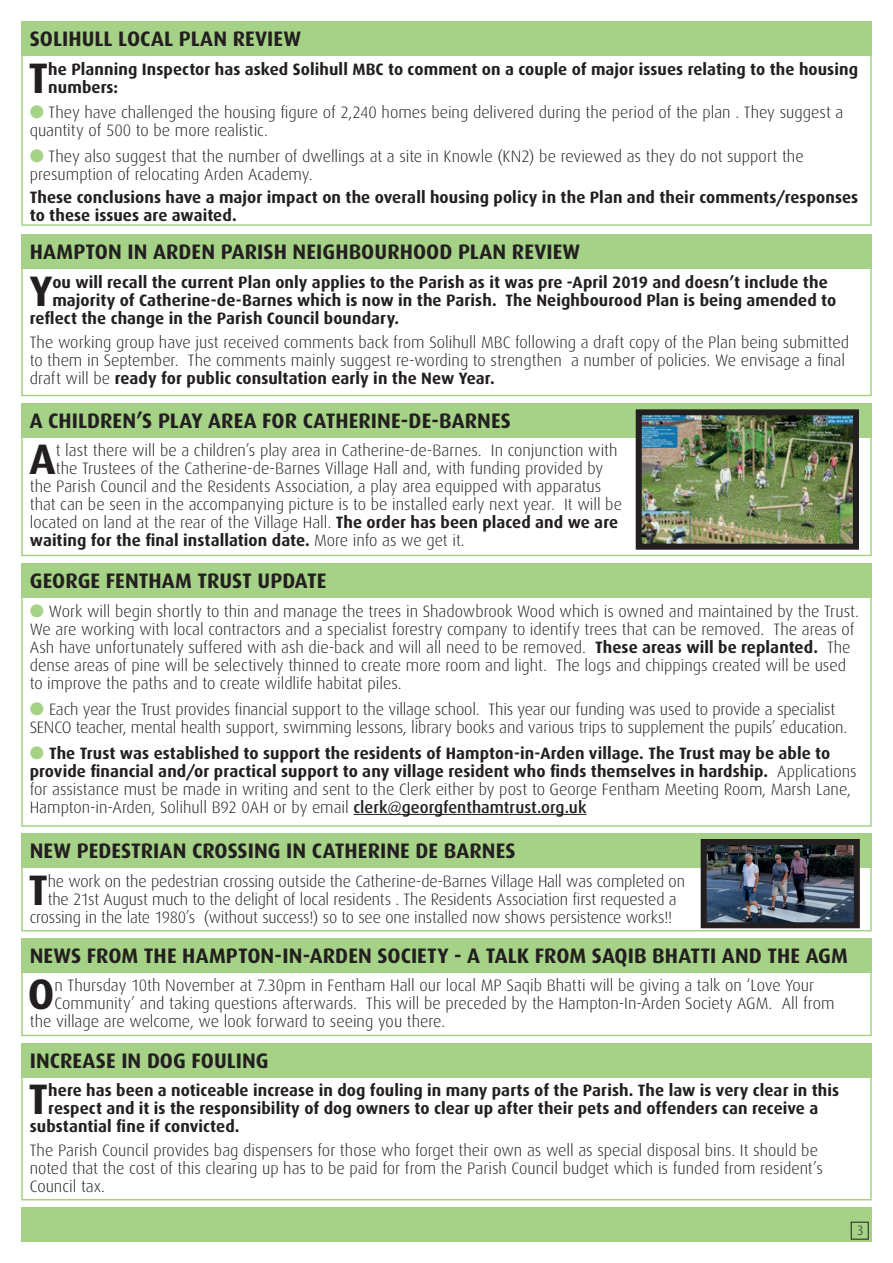
<style>
.page{position:relative;width:893px;height:1263px;background:#fff}
.page>*{position:absolute;margin:0;border:0;box-sizing:border-box;transform-origin:0 0}
.t1{font:700 42.6px "Dax";color:#231f20}
.t2{font:700 21px "Dax";letter-spacing:.005em;color:#231f20}
.t3{font:300 16.5px/18px "Dax";letter-spacing:-.005em;color:#231f20}
.t4{font:700 16.5px/18px "Dax";letter-spacing:.005em;color:#231f20}
.t5{font:300 13.5px "Dax";color:#231f20}
.s1{color:#a5d286}
.s2{font-weight:700}
.s3{font-weight:300}
.s4{font-weight:500}
</style>
<div class="page">
<div style="left:21px;top:1208px;width:851px;height:34px;background:#a5d286"></div>
<div style="left:851px;top:1222px;width:18px;height:17px;border:1px solid #231f20"></div>
<div style="left:21px;top:22px;width:851px;height:204px;border:2px solid #a5d286"></div>
<div style="left:21px;top:22px;width:851px;height:34px;background:#a5d286"></div>
<div style="left:21px;top:235px;width:851px;height:161px;border:2px solid #a5d286"></div>
<div style="left:21px;top:235px;width:851px;height:34px;background:#a5d286"></div>
<div style="left:21px;top:403px;width:851px;height:153px;border:2px solid #a5d286"></div>
<div style="left:21px;top:403px;width:851px;height:34px;background:#a5d286"></div>
<img style="left:643px;top:416px;width:209px;height:127px">
<div style="left:636px;top:409px;width:223px;height:141px;border:6px solid #231f20"></div>
<div style="left:21px;top:563px;width:851px;height:34px;background:#a5d286"></div>
<hr style="left:353px;top:814px;width:233px;height:1px;background:#231f20">
<div style="left:21px;top:938px;width:851px;height:98px;border:2px solid #a5d286"></div>
<div style="left:21px;top:938px;width:851px;height:34px;background:#a5d286"></div>
<div style="left:21px;top:1043px;width:851px;height:157px;border:2px solid #a5d286"></div>
<div style="left:21px;top:1043px;width:851px;height:34px;background:#a5d286"></div>
<div style="left:21px;top:834px;width:851px;height:97px;border:2px solid #a5d286"></div>
<div style="left:21px;top:834px;width:851px;height:34px;background:#a5d286"></div>
<img style="left:708px;top:846px;width:145px;height:75px">
<div style="left:701px;top:839px;width:159px;height:89px;border:6px solid #231f20"></div>
<p class="t2" style="left:30px;top:27px;width:273px">SOLIHULL LOCAL PLAN REVIEW</p>
<h1 class="t1" style="left:28px;top:54px;width:21px">T</h1>
<p class="t4" style="left:48px;top:60px;width:811px">he Planning Inspector has asked Solihull MBC to comment on a couple of major issues relating to the housing numbers:</p>
<p class="t3" style="left:30px;top:104px;width:815px"><span class="s1">●</span> They have challenged the housing figure of 2,240 homes being delivered during the period of the plan . They suggest a quantity of 500 to be more realistic.</p>
<p class="t3" style="left:30px;top:148px;width:775px"><span class="s1">●</span> They also suggest that the number of dwellings at a site in Knowle (KN2) be reviewed as they do not support the presumption of relocating Arden Academy.</p>
<p class="t4" style="left:30px;top:188px;width:830px">These conclusions have a major impact on the overall housing policy in the Plan and their comments/responses to these issues are awaited.</p>
<p class="t2" style="left:30px;top:240px;width:552px">HAMPTON IN ARDEN PARISH NEIGHBOURHOOD PLAN REVIEW</p>
<h1 class="t1" style="left:30px;top:267px;width:24px">Y</h1>
<p class="t4" style="left:52px;top:273px;width:777px">ou will recall the current Plan only applies to the Parish as it was pre -April 2019 and doesn’t include the</p>
<p class="t4" style="left:52px;top:291px;width:785px">majority of Catherine-de-Barnes which is now in the Parish. The Neighbourood Plan is being amended to</p>
<p class="t4" style="left:30px;top:309px;width:371px">reflect the change in the Parish Council boundary.</p>
<p class="t3" style="left:30px;top:333px;width:821px">The working group have just received comments back from Solihull MBC following a draft copy of the Plan being submitted to them in September. The comments mainly suggest re-wording to strengthen a number of policies. We envisage a final draft will be <span class="s2">ready for public consultation early in the New Year.</span></p>
<p class="t2" style="left:30px;top:409px;width:483px">A CHILDREN’S PLAY AREA FOR CATHERINE-DE-BARNES</p>
<h1 class="t1" style="left:30px;top:435px;width:28px">A</h1>
<p class="t3" style="left:56px;top:442px;width:563px">t last there will be a children’s play area in Catherine-de-Barnes. In conjunction with</p>
<p class="t3" style="left:56px;top:460px;width:549px">the Trustees of the Catherine-de-Barnes Village Hall and, with funding provided by</p>
<p class="t3" style="left:30px;top:478px;width:573px">the Parish Council and the Residents Association, a play area equipped with apparatus</p>
<p class="t3" style="left:30px;top:496px;width:594px">that can be seen in the accompanying picture is to be installed early next year. It will be</p>
<p class="t3" style="left:30px;top:514px;width:590px">located on land at the rear of the Village Hall. <span class="s2">The order has been placed and we are</span></p>
<p class="t4" style="left:30px;top:532px;width:437px">waiting for the final installation date. <span class="s3">More info as we get it.</span></p>
<p class="t2" style="left:30px;top:569px;width:298px">GEORGE FENTHAM TRUST UPDATE</p>
<p class="t3" style="left:30px;top:602px;width:831px"><span class="s1">●</span> Work will begin shortly to thin and manage the trees in Shadowbrook Wood which is owned and maintained by the Trust.<br>We are working with local contractors and a specialist forestry company to identify trees that can be removed. The areas of Ash have unfortunately suffered with ash die-back and will all need to be removed. <span class="s2">These areas will be replanted.</span> The dense areas of pine will be selectively thinned to create more room and light. The logs and chippings created will be used to improve the paths and to create wildlife habitat piles.</p>
<p class="t3" style="left:30px;top:700px;width:819px"><span class="s1">●</span> Each year the Trust provides financial support to the village school. This year our funding was used to provide a specialist<br>SENCO teacher, mental health support, swimming lessons, library books and various trips to supplement the pupils’ education.</p>
<p class="t4" style="left:30px;top:744px;width:828px"><span class="s1">●</span> The Trust was established to support the residents of Hampton-in-Arden village. The Trust may be able to provide financial and/or practical support to any village resident who finds themselves in hardship. <span class="s3">Applications for assistance must be made in writing and sent to the Clerk either by post to George Fentham Meeting Room, Marsh Lane, Hampton-in-Arden, Solihull B92 0AH or by email</span> <span class="s4">clerk@georgfenthamtrust.org.uk</span></p>
<p class="t2" style="left:30px;top:839px;width:487px">NEW PEDESTRIAN CROSSING IN CATHERINE DE BARNES</p>
<h1 class="t1" style="left:28px;top:866px;width:21px">T</h1>
<p class="t3" style="left:48px;top:872px;width:639px">he work on the pedestrian crossing outside the Catherine-de-Barnes Village Hall was completed on</p>
<p class="t3" style="left:48px;top:890px;width:630px">the 21st August much to the delight of local residents . The Residents Association first requested a</p>
<p class="t3" style="left:30px;top:908px;width:644px">crossing in the late 1980’s (without success!) so to see one installed now shows persistence works!!</p>
<p class="t2" style="left:30px;top:944px;width:820px">NEWS FROM THE HAMPTON-IN-ARDEN SOCIETY - A TALK FROM SAQIB BHATTI AND THE AGM</p>
<h1 class="t1" style="left:28px;top:971px;width:28px">O</h1>
<p class="t3" style="left:55px;top:977px;width:761px">n Thursday 10th November at 7.30pm in Fentham Hall our local MP Saqib Bhatti will be giving a talk on ‘Love Your</p>
<p class="t3" style="left:55px;top:995px;width:781px">Community’ and taking questions afterwards. This will be preceded by the Hampton-In-Arden Society AGM. All from</p>
<p class="t3" style="left:30px;top:1013px;width:417px">the village are welcome, we look forward to seeing you there.</p>
<p class="t2" style="left:30px;top:1049px;width:240px">INCREASE IN DOG FOULING</p>
<h1 class="t1" style="left:28px;top:1075px;width:21px">T</h1>
<p class="t4" style="left:48px;top:1081px;width:792px">here has been a noticeable increase in dog fouling in many parts of the Parish. The law is very clear in this</p>
<p class="t4" style="left:48px;top:1099px;width:772px">respect and it is the responsibility of dog owners to clear up after their pets and offenders can receive a</p>
<p class="t4" style="left:30px;top:1117px;width:211px">substantial fine if convicted.</p>
<p class="t3" style="left:30px;top:1142px;width:794px">The Parish Council provides bag dispensers for those who forget their own as well as special disposal bins. It should be noted that the cost of this clearing up has to be paid for from the Parish Council budget which is funded from resident’s<br>Council tax.</p>
<p class="t5" style="left:857px;top:1223px;width:8px">3</p>
</div>
